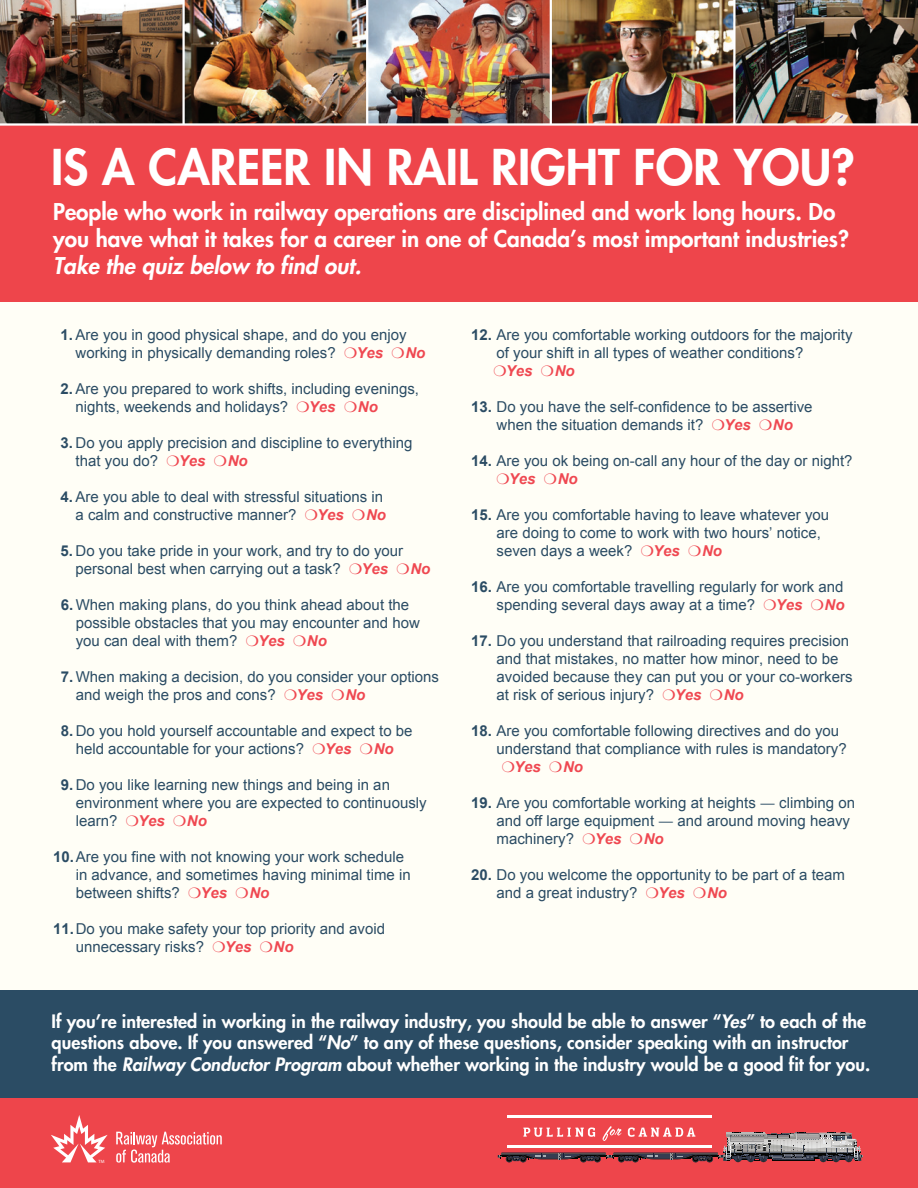
<style>
.page{position:relative;width:918px;height:1188px;background:#fff}
.page>*{position:absolute;margin:0;border:0;box-sizing:border-box;transform-origin:0 0}
.t1{font:800 48px "Futura LT";color:#fff}
.t2{font:800 22.5px/27px "Futura LT";color:#fff}
.t3{font:italic 800 22.5px "Futura LT";color:#fff}
.t4{font:800 18px/21.6px "Futura LT";color:#fff}
.t5{font:15px/18px "Arial";color:#2b4c64}
.t6{font:italic 700 15px "Arial";color:#ef4851}
.t7{font:4.65px "Myriad Pro";color:#fff}
.s1{font-weight:700}
.s2{color:#ef4851}
.s3{font-weight:700;font-style:italic;color:#ef4851}
.s4{font-family:"Myriad Pro"}
.s5{font-style:italic}
</style>
<div class="page">
<div style="left:0;top:294px;width:918px;height:758px;background:#fffef6"></div>
<div style="left:0;top:991px;width:918px;height:107px;background:#2b4c64"></div>
<img style="left:0;top:0;width:550px;height:123px">
<img style="left:552px;top:0;width:181px;height:123px">
<img style="left:736px;top:0;width:182px;height:123px">
<div style="left:0;top:124px;width:918px;height:178px;background:#ee454b"></div>
<div style="left:0;top:1098px;width:918px;height:90px;background:#ee454b"></div>
<svg style="left:116px;top:1132px;width:106px;height:31px"></svg>
<svg style="left:51px;top:1115px;width:57px;height:47px"></svg>
<hr style="left:0;top:123px;width:918px;height:3px;background:#fff">
<hr style="left:182px;top:0;width:3px;height:124px;background:#fff">
<hr style="left:366px;top:0;width:2px;height:124px;background:#fff">
<hr style="left:507px;top:1116px;width:204px;height:2px;background:#fff">
<svg style="left:498px;top:1126px;width:365px;height:36px"></svg>
<h1 class="t1" style="left:51px;top:136px;width:805px">IS A CAREER IN RAIL RIGHT FOR YOU?</h1>
<h2 class="t2" style="left:53px;top:198px;width:797px">People who work in railway operations are disciplined and work long hours. Do you have what it takes for a career in one of Canada’s most important industries?</h2>
<h2 class="t3" style="left:53px;top:252px;width:310px">Take the quiz below to find out.</h2>
<p class="t5" style="left:76px;top:325px;width:351px;text-indent:-15px"><span class="s1">1.</span> Are you in good physical shape, and do you enjoy working in physically demanding roles? <span class="s2">❍</span><span class="s3">Yes</span> <span class="s2">❍</span><span class="s3">No</span></p>
<p class="t5" style="left:76px;top:379px;width:345px;text-indent:-15px"><span class="s1">2.</span> Are you prepared to work shifts, including evenings, nights, weekends and holidays? <span class="s2">❍</span><span class="s3">Yes</span> <span class="s2">❍</span><span class="s3">No</span></p>
<p class="t5" style="left:76px;top:433px;width:338px;text-indent:-15px"><span class="s1">3.</span> Do you apply precision and discipline to everything that you do? <span class="s2">❍</span><span class="s3">Yes</span> <span class="s2">❍</span><span class="s3">No</span></p>
<p class="t5" style="left:61px;top:487px;width:327px;text-align:right"><span class="s1">4.</span> Are you able to deal with stressful situations in a calm and constructive manner? <span class="s2">❍</span><span class="s3">Yes</span> <span class="s2">❍</span><span class="s3">No</span></p>
<p class="t5" style="left:76px;top:541px;width:356px;text-indent:-15px"><span class="s1">5.</span> Do you take pride in your work, and try to do your personal best when carrying out a task? <span class="s2">❍</span><span class="s3">Yes</span> <span class="s2">❍</span><span class="s3">No</span></p>
<p class="t5" style="left:76px;top:595px;width:346px;text-indent:-15px"><span class="s1">6.</span> When making plans, do you think ahead about the possible obstacles that you may encounter and how you can deal with them? <span class="s2">❍</span><span class="s3">Yes</span> <span class="s2">❍</span><span class="s3">No</span></p>
<p class="t5" style="left:76px;top:667px;width:365px;text-indent:-15px"><span class="s1">7.</span> When making a decision, do you consider your options and weigh the pros and cons? <span class="s2">❍</span><span class="s3">Yes</span> <span class="s2">❍</span><span class="s3">No</span></p>
<p class="t5" style="left:61px;top:721px;width:353px;text-align:center"><span class="s1">8.</span> Do you hold yourself accountable and expect to be held accountable for your actions? <span class="s2">❍</span><span class="s3">Yes</span> <span class="s2">❍</span><span class="s3">No</span></p>
<p class="t5" style="left:76px;top:775px;width:352px;text-indent:-15px"><span class="s1">9.</span> Do you like learning new things and being in an environment where you are expected to continuously learn? <span class="s2">❍</span><span class="s3">Yes</span> <span class="s2">❍</span><span class="s3">No</span></p>
<p class="t5" style="left:76px;top:847px;width:337px;text-indent:-22px"><span class="s1">10.</span> Are you fine with not knowing your work schedule in advance, and sometimes having minimal time in between shifts? <span class="s2">❍</span><span class="s3">Yes</span> <span class="s2">❍</span><span class="s3">No</span></p>
<p class="t5" style="left:76px;top:919px;width:311px;text-indent:-22px"><span class="s1">11.</span> Do you make safety your top priority and avoid unnecessary risks? <span class="s2">❍</span><span class="s3">Yes</span> <span class="s2">❍</span><span class="s3">No</span></p>
<p class="t5" style="left:494px;top:325px;width:360px;text-indent:-22px"><span class="s1">12.</span> Are you comfortable working outdoors for the majority of your shift in all types of weather conditions?<br><span class="s2">❍</span><span class="s3">Yes</span> <span class="s2">❍</span><span class="s3">No</span></p>
<p class="t5" style="left:471px;top:397px;width:343px;text-align:center"><span class="s1">13.</span> Do you have the self-confidence to be assertive when the situation demands it? <span class="s2">❍</span><span class="s3">Yes</span> <span class="s2">❍</span><span class="s3">No</span></p>
<p class="t5" style="left:497px;top:451px;width:358px;text-indent:-26px"><span class="s1">14.</span> Are you ok being on-call any hour of the day or night? <span class="s2">❍</span><span class="s3">Yes</span> <span class="s2">❍</span><span class="s3">No</span></p>
<p class="t5" style="left:497px;top:505px;width:334px;text-indent:-26px"><span class="s1">15.</span> Are you comfortable having to leave whatever you are doing to come to work with two hours’ notice, seven days a week? <span class="s2">❍</span><span class="s3">Yes</span> <span class="s2">❍</span><span class="s3">No</span></p>
<p class="t5" style="left:471px;top:577px;width:375px;text-align:right"><span class="s1">16.</span> Are you comfortable travelling regularly for work and spending several days away at a time? <span class="s2">❍</span><span class="s3">Yes</span> <span class="s2">❍</span><span class="s3">No</span></p>
<p class="t5" style="left:497px;top:631px;width:357px;text-indent:-26px"><span class="s1">17.</span> Do you understand that railroading requires precision and that mistakes, no matter how minor, need to be avoided because they can put you or your co-workers at risk of serious injury? <span class="s2">❍</span><span class="s3">Yes</span> <span class="s2">❍</span><span class="s3">No</span></p>
<p class="t5" style="left:471px;top:721px;width:370px"><span class="s1">18.</span> Are you comfortable following directives and do you</p>
<p class="t5" style="left:497px;top:739px;width:352px">understand that compliance with rules is mandatory?</p>
<p class="t6" style="left:502px;top:758px;width:83px">❍Yes ❍No</p>
<p class="t5" style="left:497px;top:793px;width:360px;text-indent:-26px"><span class="s1">19.</span> Are you comfortable working at heights <span class="s4">—</span> climbing on and off large equipment <span class="s4">—</span> and around moving heavy machinery? <span class="s2">❍</span><span class="s3">Yes</span> <span class="s2">❍</span><span class="s3">No</span></p>
<p class="t5" style="left:497px;top:865px;width:350px;text-indent:-26px"><span class="s1">20.</span> Do you welcome the opportunity to be part of a team and a great industry? <span class="s2">❍</span><span class="s3">Yes</span> <span class="s2">❍</span><span class="s3">No</span></p>
<p class="t4" style="left:52px;top:1010px;width:820px">If you’re interested in working in the railway industry, you should be able to answer “<span class="s5">Yes</span>” to each of the questions above. If you answered “<span class="s5">No</span>” to any of these questions, consider speaking with an instructor from the <span class="s5">Railway Conductor Program</span> about whether working in the industry would be a good fit for you.</p>
<p class="t7" style="left:98px;top:1158px;width:8px">TM</p>
</div>
